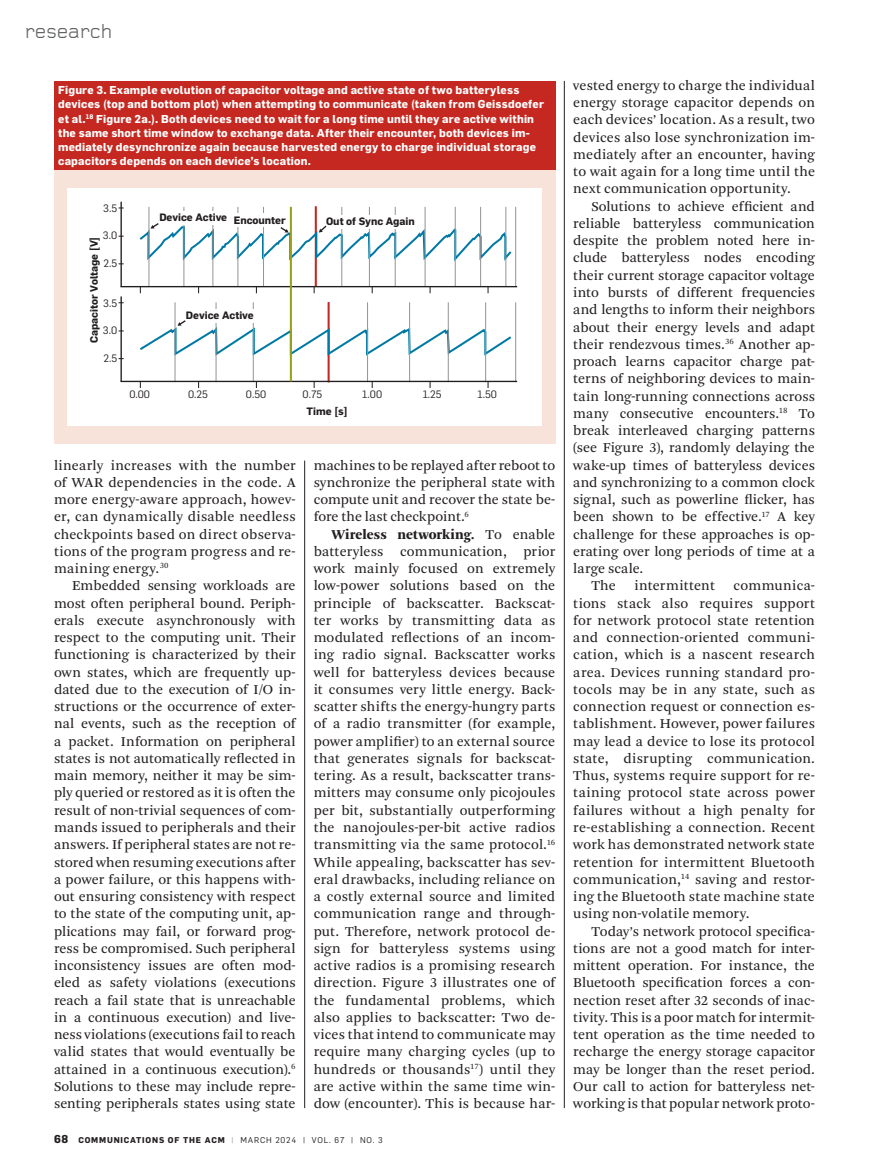
<style>
.page{position:relative;width:878px;height:1175px;background:#fff}
.page>*{position:absolute;margin:0;border:0;box-sizing:border-box;transform-origin:0 0}
.t1{font:21px "Foundry Gridnik";letter-spacing:-.015em;color:#636466}
.Text_justified_indent{font:14.25px/17.2px "Arnhem Blond";letter-spacing:.01em;color:#231f20;text-align:justify}
.Figure_Table_Title{font:700 11.25px/14.2px "Flama";letter-spacing:.015em;color:#fff}
.t2{font:700 10.5px "Flama";color:#231f20}
.t3{font:10.5px "Flama";color:#231f20}
.t4{font:700 8.25px "Flama";letter-spacing:.1em;color:#231f20}
.s1{font-size:11.25px}
.s2{font-weight:400;color:#949698}
.s3{font-weight:400}
.s4{font-family:"Arnhem";font-weight:900}
</style>
<div class="page">
<hr style="left:564px;top:81px;width:1px;height:1027px;background:#231f20">
<div style="left:54px;top:170px;width:501px;height:274px;background:#f7e3d9"></div>
<div style="left:54px;top:81px;width:501px;height:89px;background:#c52820"></div>
<div style="left:67px;top:188px;width:475px;height:238px;background:#fff"></div>
<hr style="left:315px;top:206px;width:2px;height:81px;background:#c52820">
<hr style="left:327px;top:302px;width:2px;height:80px;background:#c52820">
<hr style="left:148px;top:207px;width:1px;height:80px;background:#949698">
<hr style="left:174px;top:302px;width:1px;height:80px;background:#949698">
<hr style="left:215px;top:302px;width:1px;height:80px;background:#949698">
<hr style="left:253px;top:302px;width:1px;height:80px;background:#949698">
<hr style="left:367px;top:302px;width:1px;height:80px;background:#949698">
<hr style="left:409px;top:302px;width:1px;height:80px;background:#949698">
<hr style="left:448px;top:302px;width:1px;height:80px;background:#949698">
<hr style="left:485px;top:302px;width:1px;height:80px;background:#949698">
<hr style="left:515px;top:302px;width:1px;height:80px;background:#949698">
<hr style="left:183px;top:207px;width:1px;height:80px;background:#949698">
<hr style="left:212px;top:207px;width:1px;height:80px;background:#949698">
<hr style="left:237px;top:207px;width:1px;height:80px;background:#949698">
<hr style="left:263px;top:207px;width:1px;height:80px;background:#949698">
<hr style="left:341px;top:207px;width:1px;height:80px;background:#949698">
<hr style="left:369px;top:207px;width:1px;height:80px;background:#949698">
<hr style="left:394px;top:207px;width:2px;height:80px;background:#949698">
<hr style="left:424px;top:207px;width:1px;height:80px;background:#949698">
<hr style="left:454px;top:207px;width:2px;height:80px;background:#949698">
<hr style="left:480px;top:207px;width:1px;height:80px;background:#949698">
<hr style="left:505px;top:207px;width:1px;height:80px;background:#949698">
<hr style="left:515px;top:207px;width:1px;height:80px;background:#949698">
<hr style="left:120px;top:286px;width:397px;height:1px;background:#231f20">
<hr style="left:120px;top:202px;width:2px;height:85px;background:#231f20">
<svg style="left:371px;top:287px;width:2px;height:6px"></svg>
<hr style="left:120px;top:381px;width:397px;height:1px;background:#231f20">
<hr style="left:120px;top:296px;width:2px;height:85px;background:#231f20">
<svg style="left:371px;top:382px;width:2px;height:6px"></svg>
<hr style="left:290px;top:207px;width:2px;height:174px;background:#98a118">
<div style="left:233px;top:214px;width:54px;height:13px;background:#fff"></div>
<div style="left:159px;top:211px;width:63px;height:13px;background:#fff"></div>
<div style="left:183px;top:309px;width:73px;height:14px;background:#fff"></div>
<svg style="left:140px;top:319px;width:371px;height:38px"></svg>
<div style="left:326px;top:215px;width:82px;height:13px;background:#fff"></div>
<svg style="left:139px;top:222px;width:373px;height:42px"></svg>
<hr style="left:304px;top:460px;width:1px;height:648px;background:#231f20">
<h1 class="t1" style="left:25px;top:19px;width:89px">research</h1>
<p class="Figure_Table_Title" style="left:58px;top:83px;width:487px">Figure 3. Example evolution of capacitor voltage and active state of two batteryless devices (top and bottom plot) when attempting to communicate (taken from Geissdoefer et al.<sup>18</sup> Figure 2a.). Both devices need to wait for a long time until they are active within the same short time window to exchange data. After their encounter, both devices im&shy;mediately desynchronize again because harvested energy to charge individual storage capacitors depends on each device’s location.</p>
<p class="t3" style="left:103px;top:202px;width:15px">3.5</p>
<p class="t3" style="left:103px;top:229px;width:16px">3.0</p>
<p class="t3" style="left:103px;top:257px;width:15px">2.5</p>
<p class="t2" style="left:87px;top:343px;width:108px;rotate:-90deg">Capacitor Voltage [V]</p>
<p class="t3" style="left:103px;top:297px;width:15px">3.5</p>
<p class="t3" style="left:103px;top:324px;width:16px">3.0</p>
<p class="t3" style="left:103px;top:352px;width:15px">2.5</p>
<p class="t2" style="left:159px;top:210px;width:128px">Device Active Encounter</p>
<p class="t2" style="left:326px;top:214px;width:90px">Out of Sync Again</p>
<p class="t2" style="left:186px;top:309px;width:69px">Device Active</p>
<p class="t3" style="left:129px;top:388px;width:22px">0.00</p>
<p class="t3" style="left:188px;top:388px;width:21px">0.25</p>
<p class="t3" style="left:246px;top:388px;width:22px">0.50</p>
<p class="t3" style="left:302px;top:388px;width:21px">0.75</p>
<p class="t3" style="left:362px;top:388px;width:21px">1.00</p>
<p class="t3" style="left:422px;top:388px;width:20px">1.25</p>
<p class="t3" style="left:477px;top:388px;width:21px">1.50</p>
<p class="t2" style="left:306px;top:405px;width:42px">Time [s]</p>
<p class="Text_justified_indent" style="left:54px;top:456px;width:243px">linearly increases with the number of WAR dependencies in the code. A more energy-aware approach, howev&shy;er, can dynamically disable needless checkpoints based on direct observa&shy;tions of the program progress and re&shy;maining energy.<sup>30</sup></p>
<p class="Text_justified_indent" style="left:54px;top:577px;width:244px;text-indent:18px">Embedded sensing workloads are most often peripheral bound. Periph&shy;erals execute asynchronously with respect to the computing unit. Their functioning is characterized by their own states, which are frequently up&shy;dated due to the execution of I/O in&shy;structions or the occurrence of exter&shy;nal events, such as the reception of a packet. Information on peripheral states is not automatically reflected in main memory, neither it may be sim&shy;ply queried or restored as it is often the result of non-trivial sequences of com&shy;mands issued to peripherals and their answers. If peripheral states are not re&shy;stored when resuming executions after a power failure, or this happens with&shy;out ensuring consistency with respect to the state of the computing unit, ap&shy;plications may fail, or forward prog&shy;ress be compromised. Such peripheral inconsistency issues are often mod&shy;eled as safety violations (executions reach a fail state that is unreachable in a continuous execution) and live&shy;ness violations (executions fail to reach valid states that would eventually be attained in a continuous execution).<sup>6<br></sup>Solutions to these may include repre&shy;senting peripherals states using state</p>
<p class="t4" style="left:54px;top:1134px;width:330px"><span class="s1">68</span> COMMUNICATIONS OF THE ACM <span class="s2">|</span> <span class="s3">MARCH 2024 | VOL. 67 | NO. 3</span></p>
<p class="Text_justified_indent" style="left:314px;top:456px;width:243px">machines to be replayed after reboot to synchronize the peripheral state with compute unit and recover the state be&shy;fore the last checkpoint.<sup>6</sup></p>
<p class="Text_justified_indent" style="left:314px;top:525px;width:244px;text-indent:18px"><span class="s4">Wireless networking.</span> To enable batteryless communication, prior work mainly focused on extremely low-power solutions based on the principle of backscatter. Backscat&shy;ter works by transmitting data as modulated reflections of an incom&shy;ing radio signal. Backscatter works well for batteryless devices because it consumes very little energy. Back&shy;scatter shifts the energy-hungry parts of a radio transmitter (for example, power amplifier) to an external source that generates signals for backscat&shy;tering. As a result, backscatter trans&shy;mitters may consume only picojoules per bit, substantially outperforming the nanojoules-per-bit active radios transmitting via the same protocol.<sup>16<br></sup>While appealing, backscatter has sev&shy;eral drawbacks, including reliance on a costly external source and limited communication range and through&shy;put. Therefore, network protocol de&shy;sign for batteryless systems using active radios is a promising research direction. Figure 3 illustrates one of the fundamental problems, which also applies to backscatter: Two de&shy;vices that intend to communicate may require many charging cycles (up to hundreds or thousands<sup>17</sup>) until they are active within the same time win&shy;dow (encounter). This is because har-</p>
<p class="Text_justified_indent" style="left:573px;top:77px;width:243px">vested energy to charge the individual energy storage capacitor depends on each devices’ location. As a result, two devices also lose synchronization im&shy;mediately after an encounter, having to wait again for a long time until the next communication opportunity.</p>
<p class="Text_justified_indent" style="left:573px;top:198px;width:244px;text-indent:18px">Solutions to achieve efficient and reliable batteryless communication despite the problem noted here in&shy;clude batteryless nodes encoding their current storage capacitor voltage into bursts of different frequencies and lengths to inform their neighbors about their energy levels and adapt their rendezvous times.<sup>36</sup> Another ap&shy;proach learns capacitor charge pat&shy;terns of neighboring devices to main&shy;tain long-running connections across many consecutive encounters.<sup>18</sup> To break interleaved charging patterns (see Figure 3), randomly delaying the wake-up times of batteryless devices and synchronizing to a common clock signal, such as powerline flicker, has been shown to be effective.<sup>17</sup> A key challenge for these approaches is op&shy;erating over long periods of time at a large scale.</p>
<p class="Text_justified_indent" style="left:591px;top:577px;width:26px">The</p>
<p class="Text_justified_indent" style="left:634px;top:577px;width:82px">intermittent</p>
<p class="Text_justified_indent" style="left:573px;top:577px;width:243px;text-indent:160px">communica&shy;tions stack also requires support for network protocol state retention and connection-oriented communi&shy;cation, which is a nascent research area. Devices running standard pro&shy;tocols may be in any state, such as connection request or connection es&shy;tablishment. However, power failures may lead a device to lose its protocol state, disrupting communication.<br>Thus, systems require support for re&shy;taining protocol state across power failures without a high penalty for re-establishing a connection. Recent work has demonstrated network state retention for intermittent Bluetooth communication,<sup>14</sup> saving and restor&shy;ing the Bluetooth state machine state using non-volatile memory.</p>
<p class="Text_justified_indent" style="left:573px;top:922px;width:243px;text-indent:18px">Today’s network protocol specifica&shy;tions are not a good match for inter&shy;mittent operation. For instance, the Bluetooth specification forces a con&shy;nection reset after 32 seconds of inac&shy;tivity. This is a poor match for intermit&shy;tent operation as the time needed to recharge the energy storage capacitor may be longer than the reset period.<br>Our call to action for batteryless net&shy;working is that popular network proto-</p>
</div>
